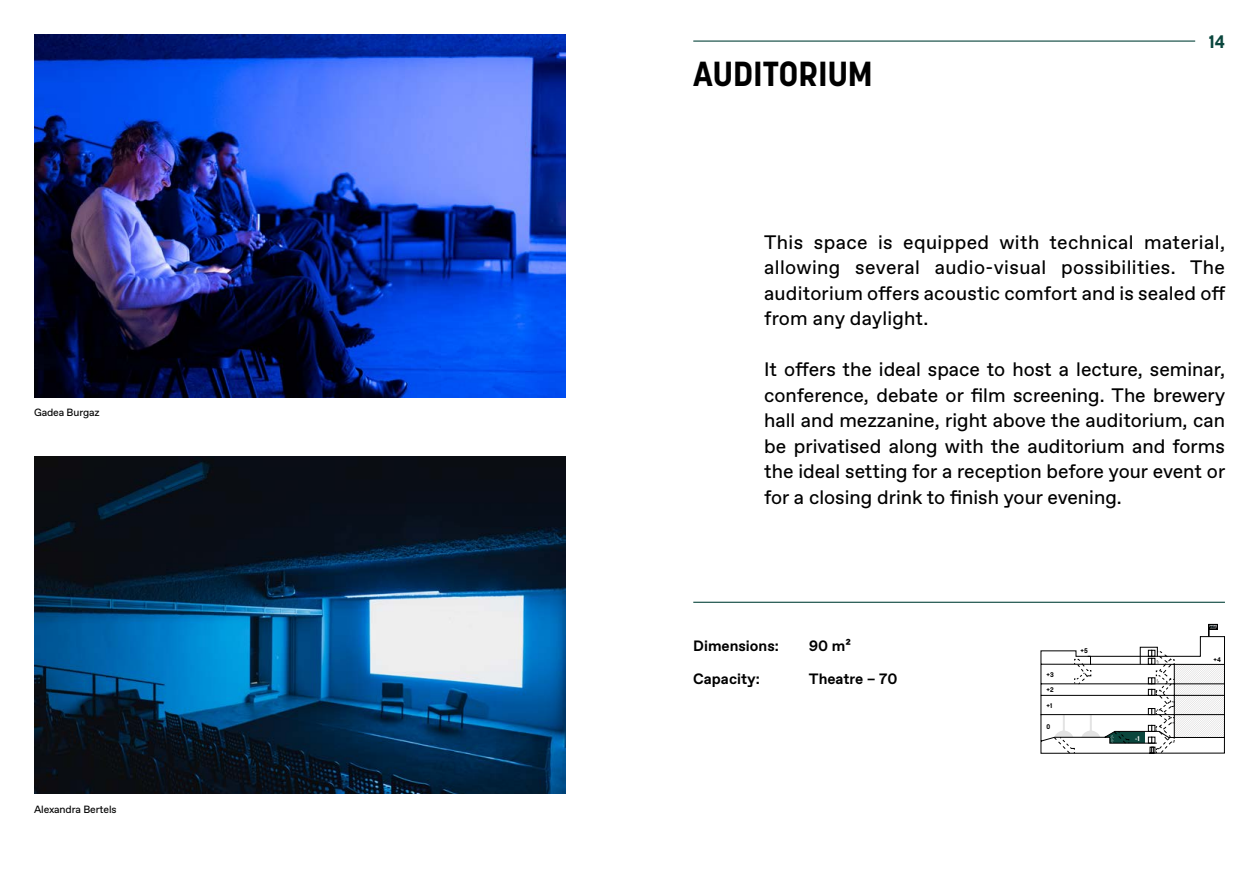
<style>
.page{position:relative;width:1259px;height:893px;background:#fff}
.page>*{position:absolute;margin:0;border:0;box-sizing:border-box;transform-origin:0 0}
.t1{font:700 34.5px "Korolev";color:#000}
.t2{font:19.5px/25.5px "Favorit";color:#000;text-align:justify}
.t3{font:700 18px "Korolev";color:#0a463d}
.t4{font:700 15px "Favorit";color:#000}
.t5{font:10.5px "Favorit";letter-spacing:-.01em;color:#000}
.t6{font:700 6.75px "Korolev";color:#000}
.t7{font:700 6.75px "Korolev";color:#fff}
</style>
<div class="page">
<svg style="left:1040px;top:624px;width:185px;height:130px"></svg>
<hr style="left:693px;top:41px;width:502px;height:1px;background:#0a463d">
<img style="left:34px;top:457px;width:532px;height:337px">
<img style="left:34px;top:34px;width:532px;height:363px">
<hr style="left:693px;top:602px;width:532px;height:1px;background:#0a463d">
<p class="t5" style="left:34px;top:406px;width:67px">Gadea Burgaz</p>
<p class="t5" style="left:34px;top:802px;width:84px">Alexandra Bertels</p>
<h1 class="t1" style="left:693px;top:52px;width:181px">AUDITORIUM</h1>
<p class="t3" style="left:1209px;top:30px;width:17px">14</p>
<p class="t2" style="left:764px;top:229px;width:463px">This space is equipped with technical material, allowing several audio-visual possibilities. The auditorium offers acoustic comfort and is sealed off from any daylight.</p>
<p class="t2" style="left:764px;top:356px;width:463px">It offers the ideal space to host a lecture, seminar, conference, debate or film screening. The brewery hall and mezzanine, right above the auditorium, can be privatised along with the auditorium and forms the ideal setting for a reception before your event or for a closing drink to finish your evening.</p>
<p class="t4" style="left:693px;top:636px;width:87px">Dimensions:</p>
<p class="t4" style="left:809px;top:636px;width:44px">90 m²</p>
<p class="t4" style="left:693px;top:669px;width:68px">Capacity:</p>
<p class="t4" style="left:809px;top:669px;width:90px">Theatre – 70</p>
<p class="t6" style="left:1046px;top:670px;width:9px">+3</p>
<p class="t6" style="left:1046px;top:685px;width:9px">+2</p>
<p class="t6" style="left:1046px;top:701px;width:7px">+1</p>
<p class="t6" style="left:1046px;top:722px;width:5px">0</p>
<p class="t6" style="left:1080px;top:646px;width:9px">+5</p>
<p class="t7" style="left:1135px;top:734px;width:6px">-1</p>
<p class="t6" style="left:1213px;top:655px;width:9px">+4</p>
</div>
